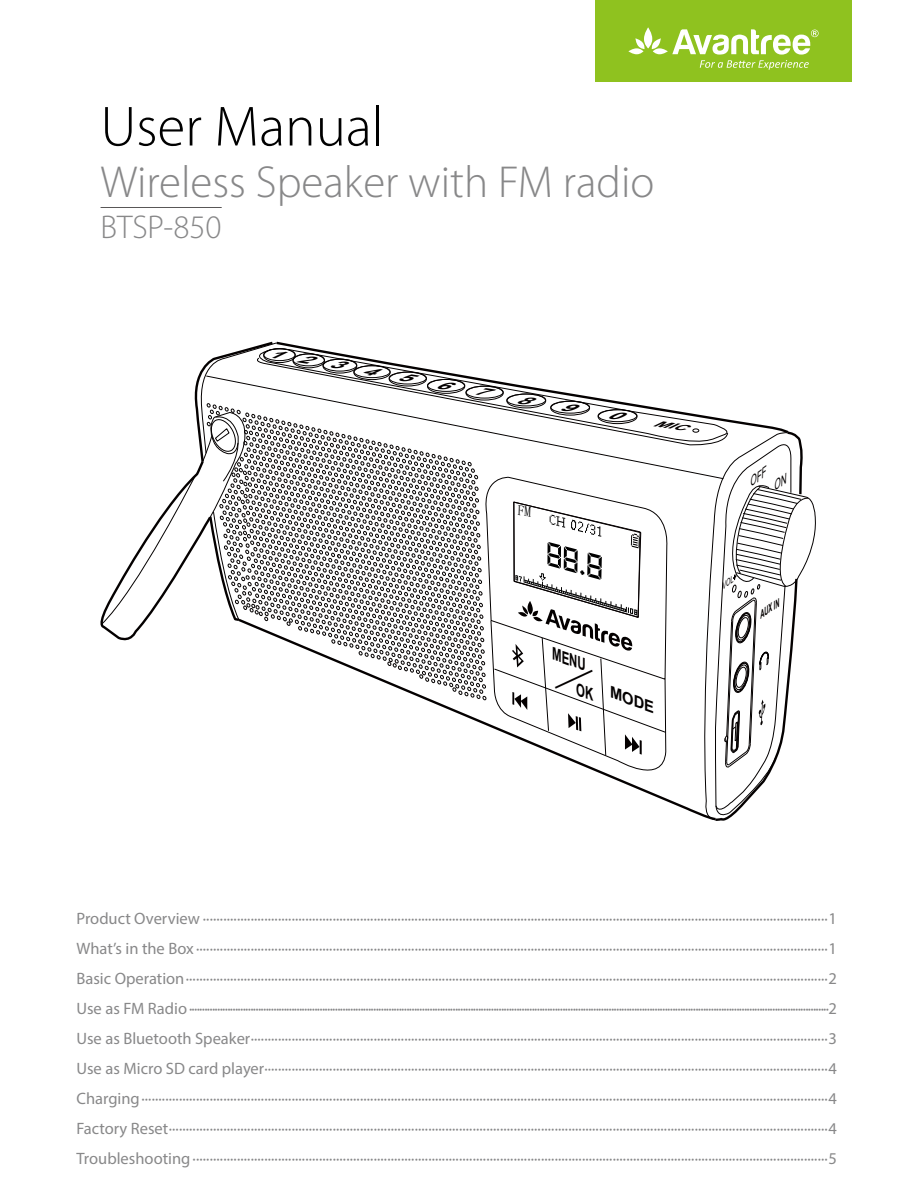
<style>
.page{position:relative;width:918px;height:1188px;background:#fff}
.page>*{position:absolute;margin:0;border:0;box-sizing:border-box;transform-origin:0 0}
.t1{font:300 57px "Myriad Pro";color:#000}
.t2{font:300 45px "Myriad Pro";color:#888889}
.t3{font:300 33px "Myriad Pro";color:#888889}
.t4{font:16.5px/30px "Myriad Pro";color:#888889;text-align:justify}
.t5{font:italic 700 16.35px/25.2px "Arial";color:#040000;scale:.74 1}
.t6{font:italic 700 15.3px "Arial";color:#040000}
.t7{font:italic 11.4px/17.5px "Arial";color:#040000;scale:.87 1}
.t8{font:italic 700 10.05px "Arial";color:#040000;scale:.66 1}
</style>
<div class="page">
<hr style="left:101px;top:207px;width:121px;height:1px;background:#595757">
<div style="left:595px;top:0;width:257px;height:82px;background:#8fc21f"></div>
<svg style="left:628px;top:48px;width:15px;height:6px"></svg>
<svg style="left:653px;top:48px;width:15px;height:6px"></svg>
<svg style="left:635px;top:27px;width:26px;height:22px"></svg>
<svg style="left:672px;top:29px;width:147px;height:41px"></svg>
<svg style="left:100px;top:342px;width:716px;height:479px"></svg>
<h1 class="t1" style="left:101px;top:105px;width:285px">User Manual</h1>
<h2 class="t2" style="left:101px;top:165px;width:555px">Wireless Speaker with FM radio</h2>
<h3 class="t3" style="left:101px;top:214px;width:123px">BTSP-850</h3>
<p class="t5" style="left:591px;top:654px;width:26px;text-indent:-35px;rotate:20deg">MENU<br>OK</p>
<p class="t6" style="left:615px;top:684px;width:48px;rotate:20deg">MODE</p>
<p class="t7" style="left:757px;top:468px;width:19px;text-indent:-17px;rotate:-37deg">OFF<br>ON</p>
<p class="t8" style="left:755px;top:611px;width:36px;rotate:-33deg">AUX IN</p>
<p class="t4" style="left:77px;top:905px;width:762px">Product Overview ·······················································································································································································1<br>What’s in the Box ·························································································································································································1<br>Basic Operation ····························································································································································································2<br>Use as FM Radio ··························································································································································································································································2<br>Use as Bluetooth Speaker ·········································································································································································3<br>Use as Micro SD card player ·····································································································································································4<br>Charging ·········································································································································································································4<br>Factory Reset ·································································································································································································4<br>Troubleshooting ··························································································································································································5</p>
</div>
